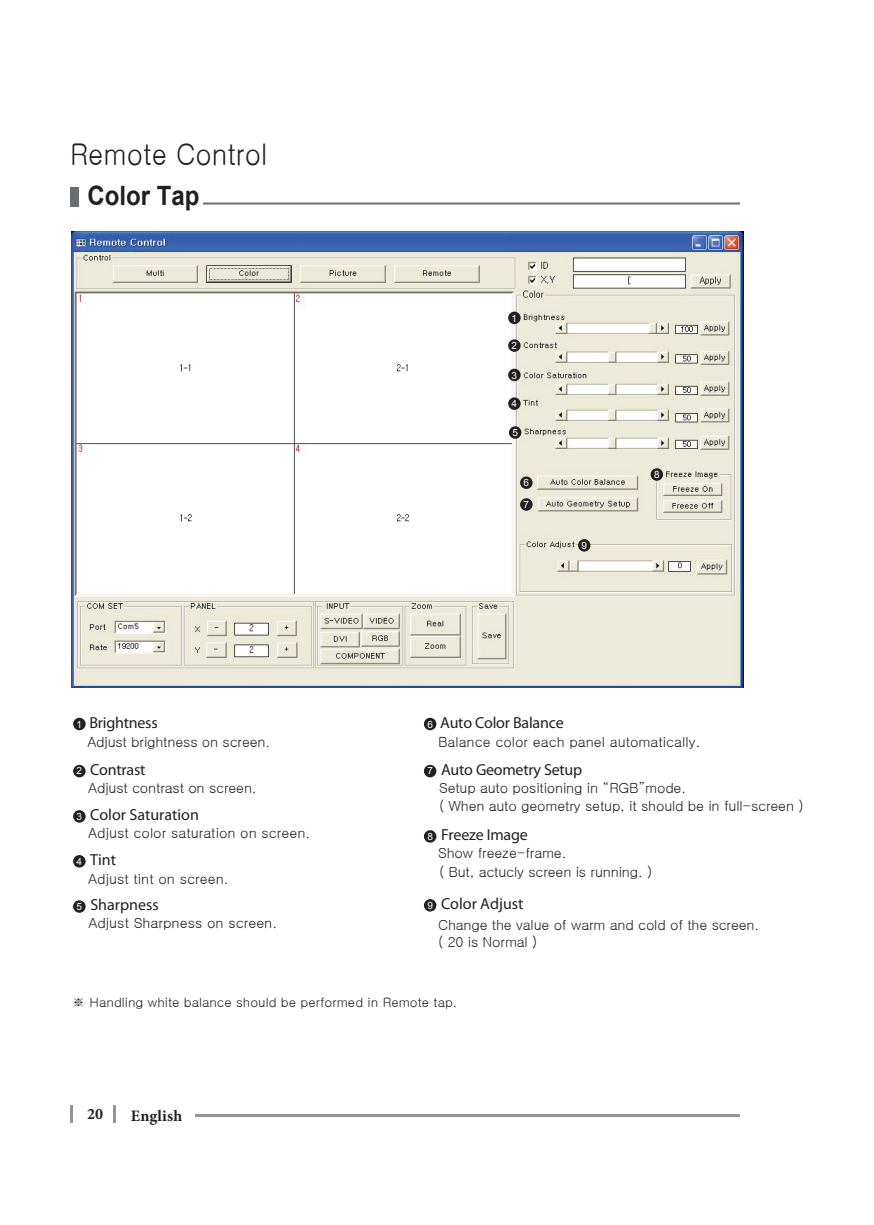
<style>
.page{position:relative;width:874px;height:1225px;background:#fff}
.page>*{position:absolute;margin:0;border:0;box-sizing:border-box;transform-origin:0 0}
.t1{font:30px "YDIYGO340";color:#231f20;scale:.9 1}
.t2{font:700 26.6px "Arial";color:#231f20;scale:.9 1}
.t3{font:16px "Myriad Pro";letter-spacing:-.015em;color:#231f20}
.t4{font:700 16px "Minion Pro";letter-spacing:.01em;color:#231f20}
.t5{font:14px/16.8px "YDIYGO320";letter-spacing:-.015em;color:#231f20}
.t6{font:13px "YDIYGO340";color:#231f20}
.t7{font:10px "Arial";color:#fff}
</style>
<div class="page">
<hr style="left:70px;top:1106px;width:3px;height:17px;background:#939598">
<hr style="left:113px;top:1106px;width:3px;height:17px;background:#939598">
<hr style="left:196px;top:1114px;width:543px;height:3px;background:#939598">
<img style="left:72px;top:232px;width:670px;height:455px">
<div style="left:70px;top:187px;width:8px;height:20px;background:#6c6d70"></div>
<hr style="left:203px;top:202px;width:536px;height:2px;background:#6c6d70">
<div style="left:73px;top:765px;width:13px;height:12px;background:#231f20;border-radius:50%"></div>
<div style="left:508px;top:339px;width:12px;height:13px;background:#231f20;border-radius:50%"></div>
<div style="left:73px;top:810px;width:13px;height:12px;background:#231f20;border-radius:50%"></div>
<div style="left:508px;top:369px;width:12px;height:12px;background:#231f20;border-radius:50%"></div>
<div style="left:73px;top:855px;width:13px;height:12px;background:#231f20;border-radius:50%"></div>
<div style="left:508px;top:397px;width:12px;height:13px;background:#231f20;border-radius:50%"></div>
<div style="left:73px;top:900px;width:13px;height:12px;background:#231f20;border-radius:50%"></div>
<div style="left:508px;top:426px;width:13px;height:13px;background:#231f20;border-radius:50%"></div>
<div style="left:73px;top:718px;width:13px;height:12px;background:#231f20;border-radius:50%"></div>
<div style="left:508px;top:312px;width:12px;height:12px;background:#231f20;border-radius:50%"></div>
<div style="left:423px;top:765px;width:13px;height:12px;background:#231f20;border-radius:50%"></div>
<div style="left:520px;top:498px;width:12px;height:13px;background:#231f20;border-radius:50%"></div>
<div style="left:423px;top:830px;width:13px;height:12px;background:#231f20;border-radius:50%"></div>
<div style="left:650px;top:468px;width:12px;height:13px;background:#231f20;border-radius:50%"></div>
<div style="left:423px;top:899px;width:13px;height:12px;background:#231f20;border-radius:50%"></div>
<div style="left:577px;top:539px;width:13px;height:12px;background:#231f20;border-radius:50%"></div>
<div style="left:423px;top:718px;width:13px;height:12px;background:#231f20;border-radius:50%"></div>
<div style="left:520px;top:476px;width:12px;height:13px;background:#231f20;border-radius:50%"></div>
<h1 class="t1" style="left:70px;top:139px;width:220px">Remote Control</h1>
<h2 class="t2" style="left:87px;top:178px;width:126px">Color Tap</h2>
<p class="t3" style="left:89px;top:713px;width:70px">Brightness</p>
<p class="t5" style="left:87px;top:733px;width:184px">Adjust brightness on screen.</p>
<p class="t7" style="left:77px;top:717px;width:7px">1</p>
<p class="t3" style="left:90px;top:759px;width:57px">Contrast</p>
<p class="t5" style="left:88px;top:780px;width:170px">Adjust contrast on screen.</p>
<p class="t7" style="left:77px;top:764px;width:7px">2</p>
<p class="t3" style="left:90px;top:805px;width:110px">Color Saturation</p>
<p class="t5" style="left:88px;top:824px;width:223px">Adjust color saturation on screen.</p>
<p class="t7" style="left:77px;top:810px;width:7px">3</p>
<p class="t3" style="left:90px;top:850px;width:27px">Tint</p>
<p class="t5" style="left:88px;top:870px;width:142px">Adjust tint on screen.</p>
<p class="t3" style="left:90px;top:895px;width:70px">Sharpness</p>
<p class="t5" style="left:88px;top:914px;width:190px">Adjust Sharpness on screen.</p>
<p class="t7" style="left:77px;top:854px;width:7px">4</p>
<p class="t7" style="left:77px;top:899px;width:7px">5</p>
<p class="t7" style="left:511px;top:311px;width:7px">1</p>
<p class="t7" style="left:511px;top:339px;width:7px">2</p>
<p class="t7" style="left:511px;top:368px;width:7px">3</p>
<p class="t7" style="left:511px;top:397px;width:7px">4</p>
<p class="t7" style="left:512px;top:425px;width:7px">5</p>
<p class="t7" style="left:523px;top:476px;width:7px">6</p>
<p class="t7" style="left:523px;top:498px;width:7px">7</p>
<p class="t7" style="left:581px;top:539px;width:7px">9</p>
<p class="t7" style="left:653px;top:468px;width:7px">8</p>
<p class="t3" style="left:440px;top:713px;width:125px">Auto Color Balance</p>
<p class="t5" style="left:438px;top:733px;width:263px">Balance color each panel automatically.</p>
<p class="t7" style="left:427px;top:717px;width:7px">6</p>
<p class="t3" style="left:441px;top:759px;width:143px">Auto Geometry Setup</p>
<p class="t5" style="left:439px;top:779px;width:366px;line-height:18px">Setup auto positioning in “RGB”mode.<br>( When auto geometry setup, it should be in full-screen )</p>
<p class="t7" style="left:427px;top:764px;width:7px">7</p>
<p class="t7" style="left:427px;top:830px;width:7px">8</p>
<p class="t3" style="left:441px;top:825px;width:88px">Freeze Image</p>
<p class="t5" style="left:438px;top:844px;width:130px">Show freeze-frame.</p>
<p class="t5" style="left:439px;top:863px;width:215px">( But, actucly screen is running. )</p>
<p class="t7" style="left:427px;top:898px;width:7px">9</p>
<p class="t3" style="left:441px;top:894px;width:84px">Color Adjust</p>
<p class="t5" style="left:438px;top:916px;width:322px">Change the value of warm and cold of the screen. ( 20 is Normal )</p>
<p class="t6" style="left:72px;top:995px;width:386px">※ Handling white balance should be performed in Remote tap.</p>
<p class="t4" style="left:87px;top:1102px;width:17px">20</p>
<p class="t4" style="left:131px;top:1104px;width:53px">English</p>
</div>
